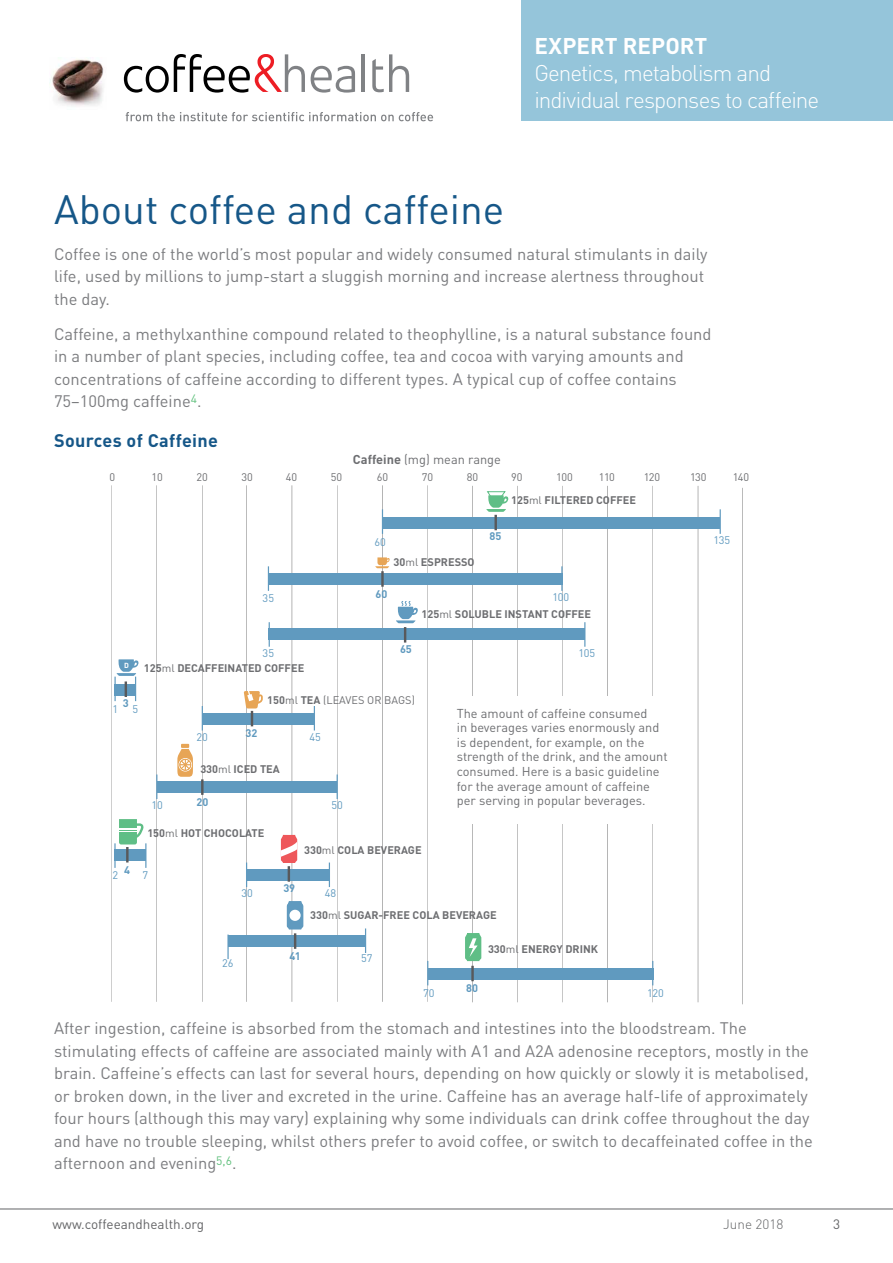
<style>
.page{position:relative;width:893px;height:1263px;background:#fff}
.page>*{position:absolute;margin:0;border:0;box-sizing:border-box;transform-origin:0 0}
.t1{font:40.5px "DIN";color:#165788}
.t2{font:300 22.5px/27px "DIN";letter-spacing:-.04em;color:#fff}
.t3{font:700 22.5px "DIN";color:#fff}
.t4{font:700 18px "DIN";letter-spacing:.02em;color:#165788}
.t5{font:16.5px/22.5px "DIN";color:#7b7c7f}
.t6{font:13.5px "DIN";color:#636466}
.t7{font:300 13.5px "DIN";color:#636466}
.t8{font:12.75px/14.5px "DIN";color:#6d6e71}
.t9{font:700 10.95px/23.2px "DIN";color:#6d6e71}
.t10{font:10.95px "DIN";color:#6d6e71}
.t11{font:10.95px "DIN";color:#609abf}
.t12{font:700 10.95px "DIN";color:#609abf}
.t13{font:700 7.35px "DIN";color:#fff}
.s1{font-weight:700}
.s2{font-weight:400}
</style>
<div class="page">
<hr style="left:0;top:1209px;width:893px;height:1px;background:#636466">
<div style="left:522px;top:0;width:371px;height:121px;background:#95c5da"></div>
<svg style="left:124px;top:54px;width:181px;height:39px"></svg>
<svg style="left:311px;top:66px;width:44px;height:27px"></svg>
<hr style="left:362px;top:54px;width:3px;height:38px;background:#808285">
<svg style="left:372px;top:54px;width:37px;height:38px"></svg>
<img style="left:50px;top:59px;width:54px;height:47px">
<svg style="left:126px;top:112px;width:307px;height:9px"></svg>
<hr style="left:246px;top:485px;width:1px;height:517px;background:#000">
<hr style="left:111px;top:485px;width:1px;height:517px;background:#000">
<hr style="left:157px;top:485px;width:1px;height:517px;background:#000">
<hr style="left:202px;top:485px;width:1px;height:517px;background:#000">
<hr style="left:337px;top:485px;width:1px;height:517px;background:#000">
<hr style="left:517px;top:486px;width:1px;height:516px;background:#000">
<hr style="left:562px;top:486px;width:1px;height:516px;background:#000">
<hr style="left:607px;top:486px;width:1px;height:516px;background:#000">
<hr style="left:653px;top:486px;width:1px;height:516px;background:#000">
<hr style="left:698px;top:486px;width:1px;height:516px;background:#000">
<hr style="left:428px;top:485px;width:1px;height:517px;background:#000">
<hr style="left:472px;top:486px;width:1px;height:516px;background:#000">
<hr style="left:382px;top:485px;width:1px;height:517px;background:#000">
<hr style="left:292px;top:485px;width:1px;height:517px;background:#000">
<div style="left:382px;top:517px;width:338px;height:12px;background:#609abf"></div>
<div style="left:269px;top:573px;width:294px;height:11px;background:#609abf"></div>
<div style="left:269px;top:629px;width:316px;height:11px;background:#609abf"></div>
<div style="left:114px;top:684px;width:22px;height:12px;background:#609abf"></div>
<div style="left:114px;top:849px;width:32px;height:12px;background:#609abf"></div>
<div style="left:202px;top:713px;width:112px;height:11px;background:#609abf"></div>
<div style="left:157px;top:782px;width:180px;height:11px;background:#609abf"></div>
<div style="left:246px;top:869px;width:84px;height:11px;background:#609abf"></div>
<div style="left:228px;top:935px;width:138px;height:11px;background:#609abf"></div>
<div style="left:428px;top:968px;width:225px;height:11px;background:#609abf"></div>
<svg style="left:268px;top:566px;width:1px;height:25px"></svg>
<svg style="left:382px;top:509px;width:1px;height:25px"></svg>
<svg style="left:720px;top:509px;width:1px;height:25px"></svg>
<hr style="left:561px;top:566px;width:2px;height:25px;background:#609abf">
<svg style="left:584px;top:622px;width:1px;height:25px"></svg>
<svg style="left:269px;top:622px;width:1px;height:25px"></svg>
<hr style="left:114px;top:677px;width:2px;height:24px;background:#609abf">
<hr style="left:114px;top:843px;width:2px;height:25px;background:#609abf">
<svg style="left:156px;top:774px;width:1px;height:25px"></svg>
<svg style="left:246px;top:862px;width:1px;height:25px"></svg>
<hr style="left:227px;top:934px;width:2px;height:25px;background:#609abf">
<svg style="left:365px;top:928px;width:1px;height:25px"></svg>
<svg style="left:427px;top:961px;width:1px;height:24px"></svg>
<hr style="left:471px;top:966px;width:3px;height:15px;background:#58595b">
<svg style="left:652px;top:961px;width:1px;height:24px"></svg>
<svg style="left:329px;top:862px;width:1px;height:25px"></svg>
<hr style="left:201px;top:779px;width:3px;height:16px;background:#58595b">
<svg style="left:202px;top:706px;width:1px;height:24px"></svg>
<svg style="left:314px;top:706px;width:1px;height:24px"></svg>
<svg style="left:337px;top:774px;width:1px;height:25px"></svg>
<hr style="left:381px;top:571px;width:3px;height:16px;background:#58595b">
<svg style="left:117px;top:659px;width:22px;height:42px"></svg>
<hr style="left:494px;top:515px;width:3px;height:15px;background:#58595b">
<svg style="left:375px;top:557px;width:15px;height:11px"></svg>
<svg style="left:244px;top:689px;width:19px;height:37px"></svg>
<svg style="left:281px;top:835px;width:16px;height:47px"></svg>
<svg style="left:287px;top:901px;width:16px;height:48px"></svg>
<div style="left:289px;top:910px;width:12px;height:11px;background:#fff;border-radius:50%"></div>
<svg style="left:465px;top:933px;width:16px;height:28px"></svg>
<svg style="left:119px;top:819px;width:27px;height:49px"></svg>
<svg style="left:177px;top:744px;width:16px;height:33px"></svg>
<hr style="left:742px;top:488px;width:1px;height:516px;background:#000">
<div style="left:444px;top:696px;width:241px;height:127px;background:#fff"></div>
<svg style="left:486px;top:491px;width:22px;height:21px"></svg>
<svg style="left:396px;top:601px;width:22px;height:41px"></svg>
<h2 class="t3" style="left:534px;top:31px;width:175px">EXPERT REPORT</h2>
<h2 class="t2" style="left:534px;top:59px;width:286px">Genetics, metabolism and individual responses to caffeine</h2>
<h1 class="t1" style="left:54px;top:184px;width:452px">About coffee and caffeine</h1>
<p class="t5" style="left:54px;top:242px;width:655px">Coffee is one of the world’s most popular and widely consumed natural stimulants in daily life, used by millions to jump-start a sluggish morning and increase alertness throughout the day.</p>
<p class="t5" style="left:54px;top:322px;width:659px">Caffeine, a methylxanthine compound related to theophylline, is a natural substance found in a number of plant species, including coffee, tea and cocoa with varying amounts and concentrations of caffeine according to different types. A typical cup of coffee contains 75–100mg caffeine<sup>4</sup>.</p>
<p class="t4" style="left:54px;top:428px;width:166px">Sources of Caffeine</p>
<p class="t10" style="left:109px;top:470px;width:7px">0</p>
<p class="t10" style="left:151px;top:470px;width:13px">10</p>
<p class="t10" style="left:196px;top:470px;width:13px">20</p>
<p class="t10" style="left:241px;top:470px;width:13px">30</p>
<p class="t11" style="left:263px;top:591px;width:13px">35</p>
<p class="t11" style="left:263px;top:646px;width:13px">35</p>
<p class="t8" style="left:353px;top:452px;width:149px"><span class="s1">Caffeine</span> (mg) mean range</p>
<p class="t10" style="left:286px;top:470px;width:13px">40</p>
<p class="t10" style="left:331px;top:470px;width:13px">50</p>
<p class="t10" style="left:377px;top:470px;width:13px">60</p>
<p class="t10" style="left:422px;top:470px;width:13px">70</p>
<p class="t10" style="left:467px;top:470px;width:13px">80</p>
<p class="t9" style="left:511px;top:465px;width:127px"><span class="s2">90<br></span>125<span class="s2">ml</span> FILTERED COFFEE</p>
<p class="t10" style="left:556px;top:470px;width:18px">100</p>
<p class="t10" style="left:599px;top:470px;width:18px">110</p>
<p class="t10" style="left:644px;top:470px;width:18px">120</p>
<p class="t10" style="left:690px;top:470px;width:18px">130</p>
<p class="t10" style="left:733px;top:470px;width:18px">140</p>
<p class="t11" style="left:374px;top:535px;width:13px">60</p>
<p class="t9" style="left:393px;top:550px;width:83px">30<span class="s2">ml</span> ESPRESSO</p>
<p class="t12" style="left:489px;top:529px;width:13px">85</p>
<p class="t11" style="left:713px;top:533px;width:18px">135</p>
<p class="t12" style="left:376px;top:587px;width:13px">60</p>
<p class="t11" style="left:552px;top:591px;width:18px">100</p>
<p class="t9" style="left:422px;top:602px;width:171px">125<span class="s2">ml</span> SOLUBLE INSTANT COFFEE</p>
<p class="t12" style="left:400px;top:642px;width:13px">65</p>
<p class="t11" style="left:579px;top:646px;width:18px">105</p>
<p class="t13" style="left:124px;top:660px;width:6px">D</p>
<p class="t9" style="left:144px;top:656px;width:162px">125<span class="s2">ml</span> DECAFFEINATED COFFEE</p>
<p class="t10" style="left:267px;top:693px;width:149px"><span class="s1">150</span>ml <span class="s1">TEA</span> (LEAVES OR BAGS)</p>
<p class="t12" style="left:123px;top:696px;width:7px">3</p>
<p class="t11" style="left:113px;top:702px;width:7px">1</p>
<p class="t11" style="left:133px;top:702px;width:7px">5</p>
<p class="t12" style="left:246px;top:726px;width:13px">32</p>
<p class="t11" style="left:196px;top:730px;width:13px">20</p>
<p class="t11" style="left:309px;top:730px;width:13px">45</p>
<p class="t9" style="left:200px;top:756px;width:81px">330<span class="s2">ml</span> ICED TEA</p>
<p class="t11" style="left:152px;top:798px;width:13px">10</p>
<p class="t12" style="left:196px;top:794px;width:13px">20</p>
<p class="t11" style="left:331px;top:798px;width:13px">50</p>
<p class="t9" style="left:147px;top:821px;width:119px">150<span class="s2">ml</span> HOT CHOCOLATE</p>
<p class="t12" style="left:124px;top:862px;width:25px">4 <span class="s2">7</span></p>
<p class="t11" style="left:113px;top:868px;width:7px">2</p>
<p class="t11" style="left:241px;top:886px;width:13px">30</p>
<p class="t9" style="left:304px;top:838px;width:119px">330<span class="s2">ml</span> COLA BEVERAGE</p>
<p class="t12" style="left:283px;top:881px;width:13px">39</p>
<p class="t11" style="left:325px;top:886px;width:13px">48</p>
<p class="t8" style="left:457px;top:705px;width:212px">The amount of caffeine consumed<br>in beverages varies enormously and is dependent, for example, on the strength of the drink, and the amount consumed. Here is a basic guideline for the average amount of caffeine per serving in popular beverages.</p>
<p class="t11" style="left:222px;top:956px;width:13px">26</p>
<p class="t9" style="left:310px;top:903px;width:188px">330<span class="s2">ml</span> SUGAR-FREE COLA BEVERAGE</p>
<p class="t9" style="left:488px;top:937px;width:112px">330<span class="s2">ml</span> ENERGY DRINK</p>
<p class="t12" style="left:289px;top:949px;width:13px">41</p>
<p class="t11" style="left:361px;top:951px;width:13px">57</p>
<p class="t11" style="left:423px;top:986px;width:13px">70</p>
<p class="t12" style="left:466px;top:981px;width:13px">80</p>
<p class="t11" style="left:647px;top:986px;width:18px">120</p>
<p class="t5" style="left:54px;top:1016px;width:760px">After ingestion, caffeine is absorbed from the stomach and intestines into the bloodstream. The stimulating effects of caffeine are associated mainly with A1 and A2A adenosine receptors, mostly in the brain. Caffeine’s effects can last for several hours, depending on how quickly or slowly it is metabolised, or broken down, in the liver and excreted in the urine. Caffeine has an average half-life of approximately four hours (although this may vary) explaining why some individuals can drink coffee throughout the day and have no trouble sleeping, whilst others prefer to avoid coffee, or switch to decaffeinated coffee in the afternoon and evening<sup>5,6</sup>.</p>
<p class="t6" style="left:53px;top:1215px;width:153px">www.coffeeandhealth.org</p>
<p class="t7" style="left:723px;top:1215px;width:62px">June 2018</p>
<p class="t6" style="left:833px;top:1215px;width:9px">3</p>
</div>
